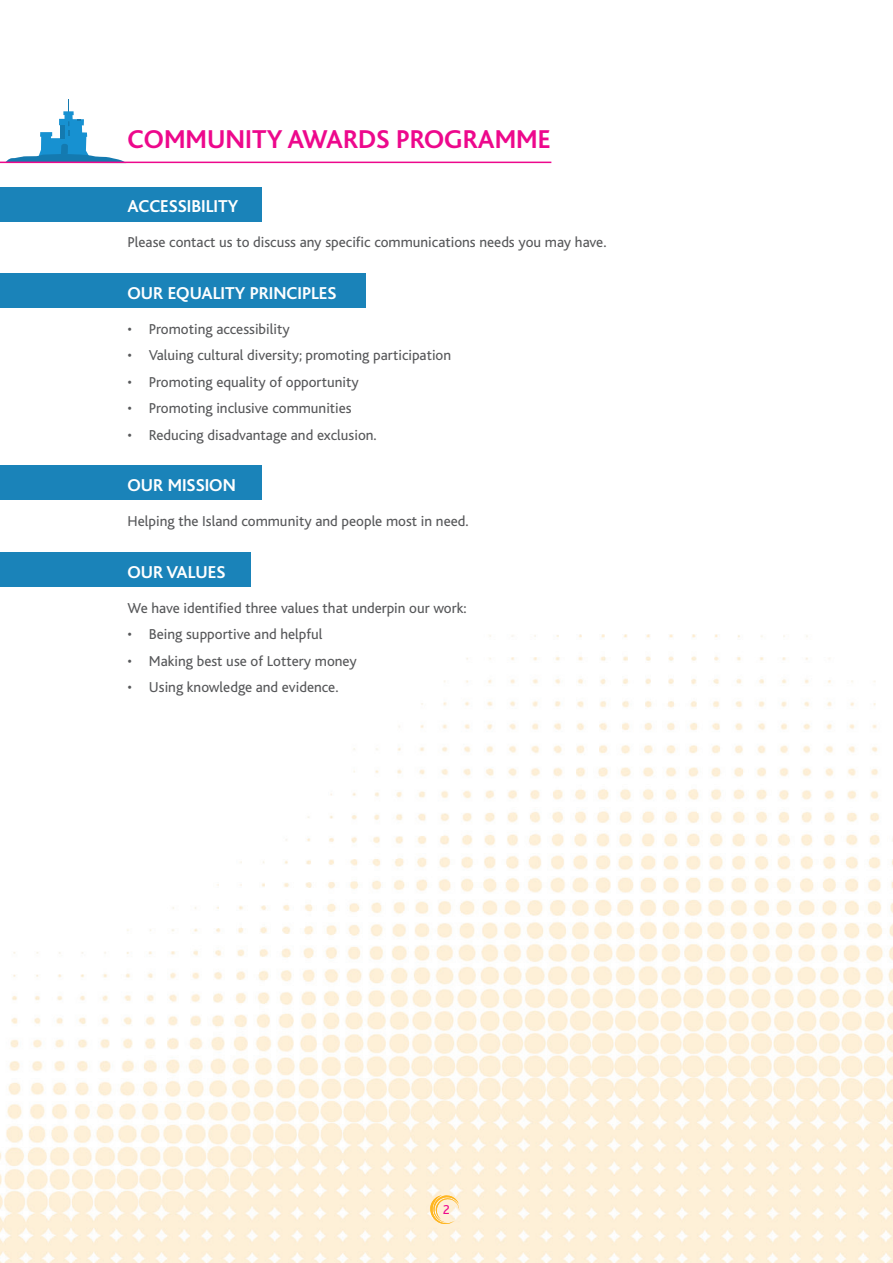
<style>
.page{position:relative;width:893px;height:1263px;background:#fff}
.page>*{position:absolute;margin:0;border:0;box-sizing:border-box;transform-origin:0 0}
.t1{font:700 27px "Bliss";color:#ed088c}
.t2{font:700 18px "Bliss";color:#fff}
.t3{font:15px "Bliss";color:#57585a}
.t4{font:13.5px "Bliss";color:#ed088c}
</style>
<div class="page">
<img style="left:0;top:161px;width:893px;height:1102px">
<div style="left:0;top:188px;width:261px;height:34px;background:#1a83b9"></div>
<div style="left:0;top:273px;width:366px;height:34px;background:#1a83b9"></div>
<div style="left:0;top:466px;width:261px;height:34px;background:#1a83b9"></div>
<div style="left:0;top:553px;width:251px;height:34px;background:#1a83b9"></div>
<svg style="left:430px;top:1195px;width:29px;height:29px"></svg>
<svg style="left:5px;top:99px;width:121px;height:63px"></svg>
<hr style="left:0;top:162px;width:551px;height:1px;background:#ed088c">
<h1 class="t1" style="left:128px;top:125px;width:425px">COMMUNITY AWARDS PROGRAMME</h1>
<p class="t2" style="left:128px;top:197px;width:112px">ACCESSIBILITY</p>
<p class="t3" style="left:128px;top:235px;width:480px">Please contact us to discuss any specific communications needs you may have.</p>
<p class="t2" style="left:128px;top:283px;width:210px">OUR EQUALITY PRINCIPLES</p>
<p class="t3" style="left:128px;top:321px;width:164px">• Promoting accessibility</p>
<p class="t3" style="left:128px;top:347px;width:325px">• Valuing cultural diversity; promoting participation</p>
<p class="t3" style="left:128px;top:374px;width:233px">• Promoting equality of opportunity</p>
<p class="t3" style="left:128px;top:400px;width:226px">• Promoting inclusive communities</p>
<p class="t3" style="left:128px;top:427px;width:251px">• Reducing disadvantage and exclusion.</p>
<p class="t2" style="left:128px;top:476px;width:110px">OUR MISSION</p>
<p class="t3" style="left:128px;top:513px;width:343px">Helping the Island community and people most in need.</p>
<p class="t2" style="left:128px;top:562px;width:99px">OUR VALUES</p>
<p class="t3" style="left:128px;top:600px;width:340px">We have identified three values that underpin our work:</p>
<p class="t3" style="left:128px;top:626px;width:196px">• Being supportive and helpful</p>
<p class="t3" style="left:128px;top:653px;width:231px">• Making best use of Lottery money</p>
<p class="t3" style="left:128px;top:679px;width:212px">• Using knowledge and evidence.</p>
<p class="t4" style="left:443px;top:1202px;width:9px">2</p>
</div>
